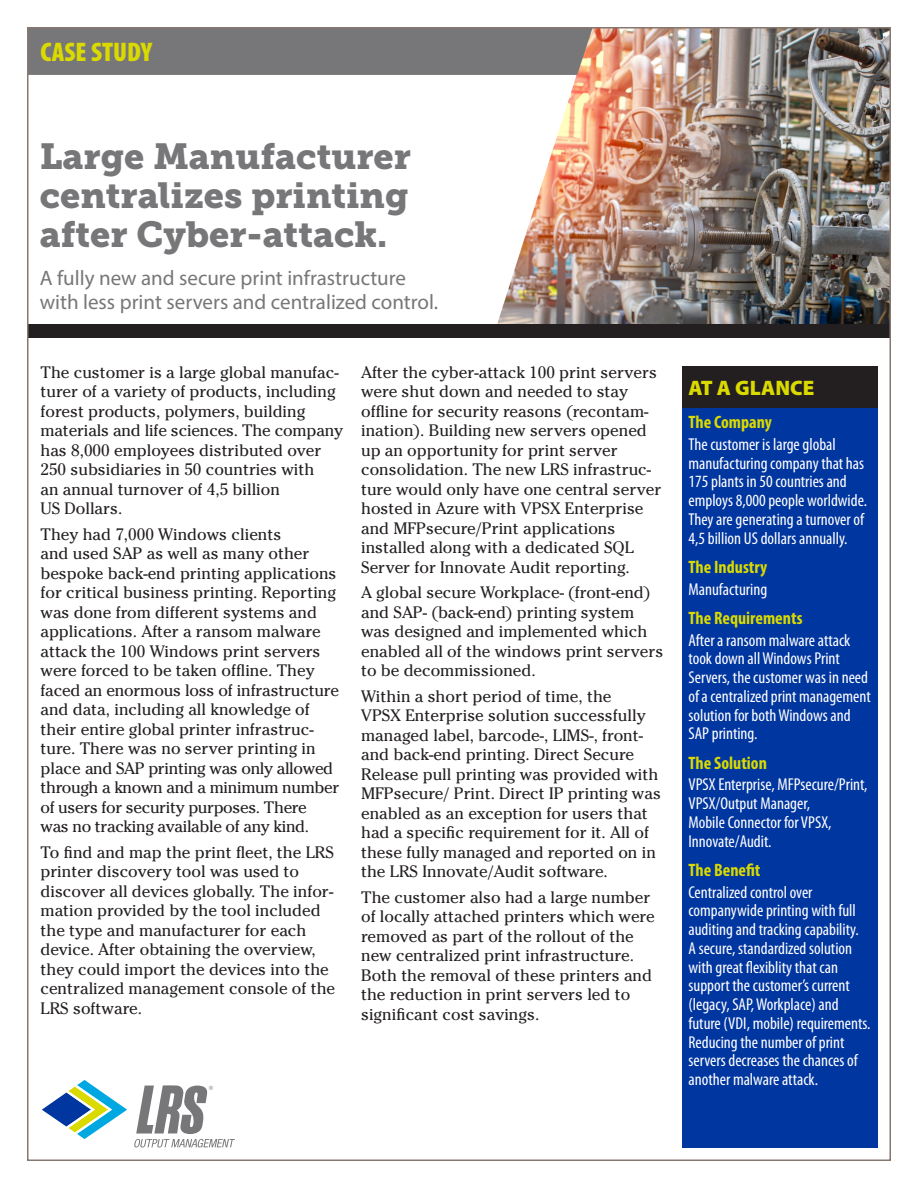
<style>
.page{position:relative;width:918px;height:1188px;background:#fff}
.page>*{position:absolute;margin:0;border:0;box-sizing:border-box;transform-origin:0 0}
.t1{font:36px/39px "Museo Slab 900";color:#77777a;text-align:justify}
.t2{font:900 condensed 27px "Myriad Pro";color:#dada00}
.Minor_Title{font:21px/24px "Myriad Pro";color:#77777a}
.t3{font:900 21px "Myriad Pro";color:#dada00}
.Sidebar_Head{font:700 condensed 18px "Myriad Pro";color:#dada00}
.Sidebar_Text{font:condensed 17.25px/18.8px "Myriad Pro";color:#fff}
.Body_text{font:16.5px/19.5px "Cheltenham Std";color:#231f20}
</style>
<div class="page">
<img style="left:592px;top:30px;width:296px;height:294px">
<svg style="left:62px;top:75px;width:530px;height:250px"></svg>
<div style="left:30px;top:30px;width:563px;height:45px;background:#77777a"></div>
<div style="left:28px;top:325px;width:862px;height:13px;background:#231f20"></div>
<svg style="left:42px;top:1080px;width:85px;height:59px"></svg>
<svg style="left:134px;top:1085px;width:101px;height:63px"></svg>
<div style="left:682px;top:408px;width:196px;height:740px;background:#0036a0"></div>
<div style="left:682px;top:366px;width:196px;height:42px;background:#231f20"></div>
<p class="t2" style="left:40px;top:37px;width:113px">CASE STUDY</p>
<p class="t1" style="left:40px;top:138px;width:373px">Large Manufacturer centralizes printing after Cyber-attack.</p>
<p class="Minor_Title" style="left:40px;top:266px;width:400px">A fully new and secure print infrastructure with less print servers and centralized control.</p>
<p class="Body_text" style="left:40px;top:362px;width:304px">The customer is a large global manufac&shy;turer of a variety of products, including forest products, polymers, building materials and life sciences. The company has 8,000 employees distributed over 250 subsidiaries in 50 countries with<br>an annual turnover of 4,5 billion<br>US Dollars.</p>
<p class="Body_text" style="left:40px;top:524px;width:300px">They had 7,000 Windows clients<br>and used SAP as well as many other bespoke back-end printing applications for critical business printing. Reporting was done from different systems and applications. After a ransom malware attack the 100 Windows print servers were forced to be taken offline. They faced an enormous loss of infrastructure and data, including all knowledge of their entire global printer infrastruc&shy;ture. There was no server printing in place and SAP printing was only allowed through a known and a minimum number of users for security purposes. There<br>was no tracking available of any kind.</p>
<p class="Body_text" style="left:40px;top:842px;width:296px">To find and map the print fleet, the LRS printer discovery tool was used to discover all devices globally. The infor&shy;mation provided by the tool included the type and manufacturer for each device. After obtaining the overview, they could import the devices into the centralized management console of the LRS software.</p>
<p class="Body_text" style="left:361px;top:362px;width:302px">After the cyber-attack 100 print servers were shut down and needed to stay offline for security reasons (recontam&shy;ination). Building new servers opened up an opportunity for print server consolidation. The new LRS infrastruc&shy;ture would only have one central server hosted in Azure with VPSX Enterprise and MFPsecure/Print applications installed along with a dedicated SQL Server for Innovate Audit reporting.</p>
<p class="Body_text" style="left:361px;top:583px;width:304px">A global secure Workplace- (front-end) and SAP- (back-end) printing system was designed and implemented which enabled all of the windows print servers to be decommissioned.</p>
<p class="Body_text" style="left:361px;top:686px;width:301px">Within a short period of time, the<br>VPSX Enterprise solution successfully managed label, barcode-, LIMS-, front&shy;and back-end printing. Direct Secure Release pull printing was provided with MFPsecure/ Print. Direct IP printing was enabled as an exception for users that had a specific requirement for it. All of these fully managed and reported on in the LRS Innovate/Audit software.</p>
<p class="Body_text" style="left:361px;top:887px;width:295px">The customer also had a large number of locally attached printers which were removed as part of the rollout of the new centralized print infrastructure.<br>Both the removal of these printers and the reduction in print servers led to significant cost savings.</p>
<p class="t3" style="left:688px;top:376px;width:127px">AT A GLANCE</p>
<p class="Sidebar_Head" style="left:688px;top:411px;width:85px">The Company</p>
<p class="Sidebar_Text" style="left:688px;top:435px;width:180px">The customer is large global manufacturing company that has<br>175 plants in 50 countries and employs 8,000 people worldwide.<br>They are generating a turnover of<br>4,5 billion US dollars annually.</p>
<p class="Sidebar_Head" style="left:688px;top:556px;width:80px">The Industry</p>
<p class="Sidebar_Text" style="left:688px;top:580px;width:80px">Manufacturing</p>
<p class="Sidebar_Head" style="left:688px;top:607px;width:116px">The Requirements</p>
<p class="Sidebar_Text" style="left:688px;top:631px;width:184px">After a ransom malware attack took down all Windows Print<br>Servers, the customer was in need of a centralized print management solution for both Windows and<br>SAP printing.</p>
<p class="Sidebar_Head" style="left:688px;top:751px;width:80px">The Solution</p>
<p class="Sidebar_Text" style="left:688px;top:776px;width:181px">VPSX Enterprise, MFPsecure/Print,<br>VPSX/Output Manager,<br>Mobile Connector for VPSX,<br>Innovate/Audit.</p>
<p class="Sidebar_Head" style="left:688px;top:859px;width:74px">The Benefit</p>
<p class="Sidebar_Text" style="left:688px;top:883px;width:184px">Centralized control over companywide printing with full auditing and tracking capability.<br>A secure, standardized solution with great flexiblity that can support the customer’s current (legacy, SAP, Workplace) and future (VDI, mobile) requirements.<br>Reducing the number of print servers decreases the chances of another malware attack.</p>
</div>
